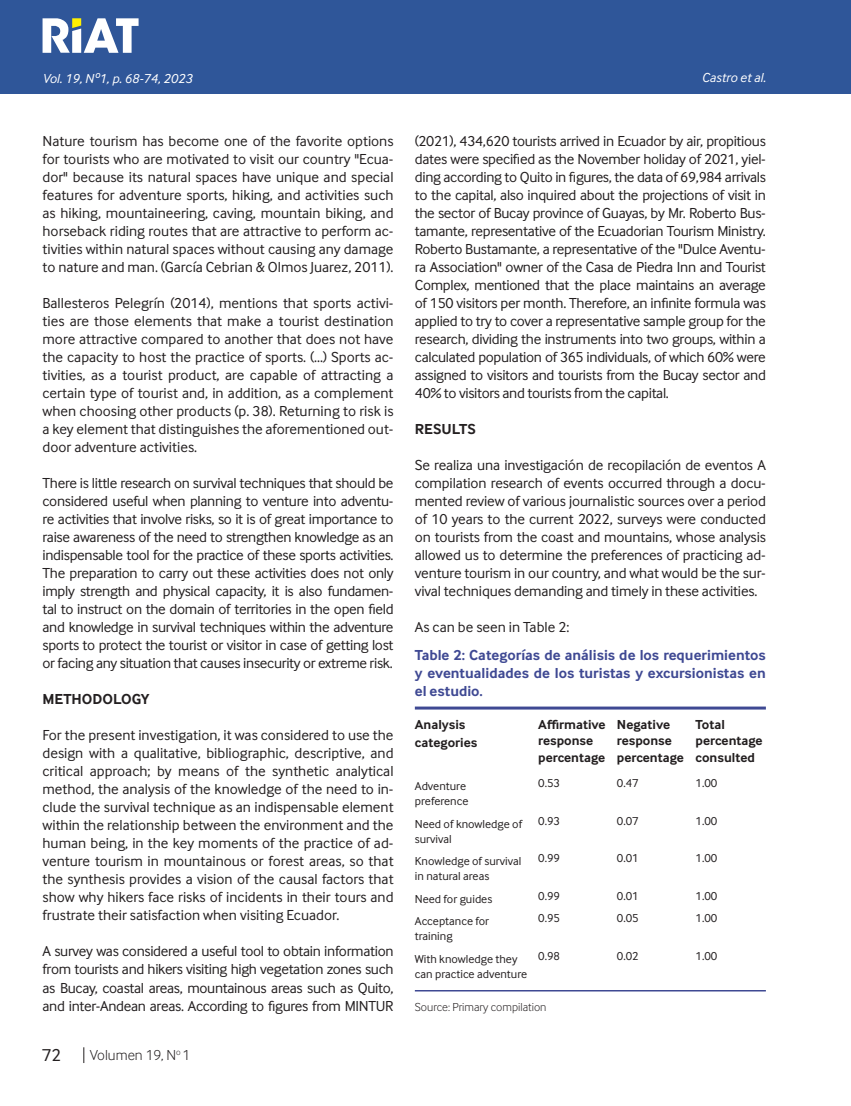
<style>
.page{position:relative;width:851px;height:1106px;background:#fff}
.page>*{position:absolute;margin:0;border:0;box-sizing:border-box;transform-origin:0 0}
.t1{font:18px "Inter Face";color:#231f20}
.Cuerpo_de_Texto{font:15px/18px "Inter Face";letter-spacing:-.01em;color:#231f20;text-align:justify}
.TABLA_001{font:700 15px/18px "Inter Face";color:#3f4993;text-align:justify}
.Cuerpo_de_Texto-2{font:700 15px "Inter Face";color:#231f20}
.t2{font:300 15px "Inter Face";color:#231f20}
.Cuerpo_de_Texto-3{font:700 13.5px/16.5px "Inter Face";color:#231f20}
.Cuño_de_pagina{font:italic 13.5px "Inter Face";color:#fff}
.Cuerpo_de_Texto-4{font:12px/15px "Inter Face";color:#231f20}
.Fuente{font:300 12px "Inter Face";color:#231f20}
</style>
<div class="page">
<div style="left:0;top:0;width:850px;height:94px;background:#2f5699"></div>
<hr style="left:850px;top:0;width:1px;height:94px;background:#2f5699">
<svg style="left:43px;top:18px;width:95px;height:35px"></svg>
<svg style="left:83px;top:1047px;width:1px;height:16px"></svg>
<hr style="left:415px;top:706px;width:350px;height:3px;background:#3f4993">
<hr style="left:415px;top:990px;width:350px;height:1px;background:#3f4993">
<p class="Cuño_de_pagina" style="left:43px;top:71px;width:151px">Vol. 19, Nº1, p. 68-74, 2023</p>
<p class="Cuño_de_pagina" style="left:701px;top:70px;width:66px">Castro et al.</p>
<p class="Cuerpo_de_Texto" style="left:43px;top:132px;width:352px">Nature tourism has become one of the favorite options for tourists who are motivated to visit our country "Ecua&shy;dor" because its natural spaces have unique and special features for adventure sports, hiking, and activities such as hiking, mountaineering, caving, mountain biking, and horseback riding routes that are attractive to perform ac&shy;tivities within natural spaces without causing any damage to nature and man. (García Cebrian &amp; Olmos Juarez, 2011).</p>
<p class="Cuerpo_de_Texto" style="left:43px;top:294px;width:352px">Ballesteros Pelegrín (2014), mentions that sports activi&shy;ties are those elements that make a tourist destination more attractive compared to another that does not have the capacity to host the practice of sports. (...) Sports ac&shy;tivities, as a tourist product, are capable of attracting a certain type of tourist and, in addition, as a complement when choosing other products (p. 38). Returning to risk is a key element that distinguishes the aforementioned out&shy;door adventure activities.</p>
<p class="Cuerpo_de_Texto" style="left:43px;top:474px;width:352px">There is little research on survival techniques that should be considered useful when planning to venture into adventu&shy;re activities that involve risks, so it is of great importance to raise awareness of the need to strengthen knowledge as an indispensable tool for the practice of these sports activities.<br>The preparation to carry out these activities does not only imply strength and physical capacity, it is also fundamen&shy;tal to instruct on the domain of territories in the open field and knowledge in survival techniques within the adventure sports to protect the tourist or visitor in case of getting lost or facing any situation that causes insecurity or extreme risk.</p>
<p class="Cuerpo_de_Texto-2" style="left:43px;top:690px;width:108px">METHODOLOGY</p>
<p class="Cuerpo_de_Texto" style="left:43px;top:726px;width:352px">For the present investigation, it was considered to use the design with a qualitative, bibliographic, descriptive, and critical approach; by means of the synthetic analytical method, the analysis of the knowledge of the need to in&shy;clude the survival technique as an indispensable element within the relationship between the environment and the human being, in the key moments of the practice of ad&shy;venture tourism in mountainous or forest areas, so that the synthesis provides a vision of the causal factors that show why hikers face risks of incidents in their tours and frustrate their satisfaction when visiting Ecuador.</p>
<p class="Cuerpo_de_Texto" style="left:43px;top:942px;width:352px">A survey was considered a useful tool to obtain information from tourists and hikers visiting high vegetation zones such as Bucay, coastal areas, mountainous areas such as Quito, and inter-Andean areas. According to figures from MINTUR</p>
<p class="t1" style="left:42px;top:1045px;width:21px">72</p>
<p class="t2" style="left:90px;top:1046px;width:102px">Volumen 19, N<sup>o</sup> 1</p>
<p class="Cuerpo_de_Texto" style="left:415px;top:132px;width:352px">(2021), 434,620 tourists arrived in Ecuador by air, propitious dates were specified as the November holiday of 2021, yiel&shy;ding according to Quito in figures, the data of 69,984 arrivals to the capital, also inquired about the projections of visit in the sector of Bucay province of Guayas, by Mr. Roberto Bus&shy;tamante, representative of the Ecuadorian Tourism Ministry.<br>Roberto Bustamante, a representative of the "Dulce Aventu&shy;ra Association" owner of the Casa de Piedra Inn and Tourist Complex, mentioned that the place maintains an average of 150 visitors per month. Therefore, an infinite formula was applied to try to cover a representative sample group for the research, dividing the instruments into two groups, within a calculated population of 365 individuals, of which 60% were assigned to visitors and tourists from the Bucay sector and 40% to visitors and tourists from the capital.</p>
<p class="Cuerpo_de_Texto-2" style="left:415px;top:420px;width:62px">RESULTS</p>
<p class="Cuerpo_de_Texto" style="left:415px;top:456px;width:352px">Se realiza una investigación de recopilación de eventos A compilation research of events occurred through a docu&shy;mented review of various journalistic sources over a period of 10 years to the current 2022, surveys were conducted on tourists from the coast and mountains, whose analysis allowed us to determine the preferences of practicing ad&shy;venture tourism in our country, and what would be the sur&shy;vival techniques demanding and timely in these activities.</p>
<p class="Cuerpo_de_Texto" style="left:415px;top:618px;width:156px">As can be seen in Table 2:</p>
<p class="TABLA_001" style="left:415px;top:646px;width:352px">Table 2: Categorías de análisis de los requerimientos y eventualidades de los turistas y excursionistas en el estudio.</p>
<p class="Cuerpo_de_Texto-3" style="left:415px;top:715px;width:52px">Analysis</p>
<p class="Cuerpo_de_Texto-3" style="left:415px;top:733px;width:64px">categories</p>
<p class="Cuerpo_de_Texto-4" style="left:415px;top:778px;width:53px">Adventure</p>
<p class="Cuerpo_de_Texto-4" style="left:415px;top:793px;width:55px">preference</p>
<p class="Cuerpo_de_Texto-4" style="left:415px;top:816px;width:109px">Need of knowledge of survival</p>
<p class="Cuerpo_de_Texto-4" style="left:415px;top:853px;width:108px">Knowledge of survival in natural areas</p>
<p class="Cuerpo_de_Texto-4" style="left:415px;top:891px;width:79px">Need for guides</p>
<p class="Cuerpo_de_Texto-4" style="left:415px;top:913px;width:76px">Acceptance for training</p>
<p class="Cuerpo_de_Texto-4" style="left:415px;top:951px;width:114px">With knowledge they can practice adventure</p>
<p class="Cuerpo_de_Texto-3" style="left:538px;top:715px;width:69px">Affirmative response percentage</p>
<p class="Cuerpo_de_Texto-4" style="left:538px;top:775px;width:23px">0.53</p>
<p class="Cuerpo_de_Texto-4" style="left:538px;top:813px;width:23px">0.93</p>
<p class="Cuerpo_de_Texto-4" style="left:538px;top:850px;width:23px">0.99</p>
<p class="Cuerpo_de_Texto-4" style="left:538px;top:888px;width:23px">0.99</p>
<p class="Cuerpo_de_Texto-4" style="left:538px;top:910px;width:23px">0.95</p>
<p class="Cuerpo_de_Texto-4" style="left:538px;top:948px;width:23px">0.98</p>
<p class="Cuerpo_de_Texto-3" style="left:617px;top:715px;width:69px">Negative response percentage</p>
<p class="Cuerpo_de_Texto-4" style="left:617px;top:775px;width:23px">0.47</p>
<p class="Cuerpo_de_Texto-4" style="left:617px;top:813px;width:23px">0.07</p>
<p class="Cuerpo_de_Texto-4" style="left:617px;top:850px;width:23px">0.01</p>
<p class="Cuerpo_de_Texto-4" style="left:617px;top:888px;width:23px">0.01</p>
<p class="Cuerpo_de_Texto-4" style="left:617px;top:910px;width:23px">0.05</p>
<p class="Cuerpo_de_Texto-4" style="left:617px;top:948px;width:23px">0.02</p>
<p class="Cuerpo_de_Texto-3" style="left:695px;top:715px;width:69px">Total percentage consulted</p>
<p class="Cuerpo_de_Texto-4" style="left:695px;top:775px;width:23px">1.00</p>
<p class="Cuerpo_de_Texto-4" style="left:695px;top:813px;width:23px">1.00</p>
<p class="Cuerpo_de_Texto-4" style="left:695px;top:850px;width:23px">1.00</p>
<p class="Cuerpo_de_Texto-4" style="left:695px;top:888px;width:23px">1.00</p>
<p class="Cuerpo_de_Texto-4" style="left:695px;top:910px;width:23px">1.00</p>
<p class="Cuerpo_de_Texto-4" style="left:695px;top:948px;width:23px">1.00</p>
<p class="Fuente" style="left:415px;top:999px;width:133px">Source: Primary compilation</p>
</div>
